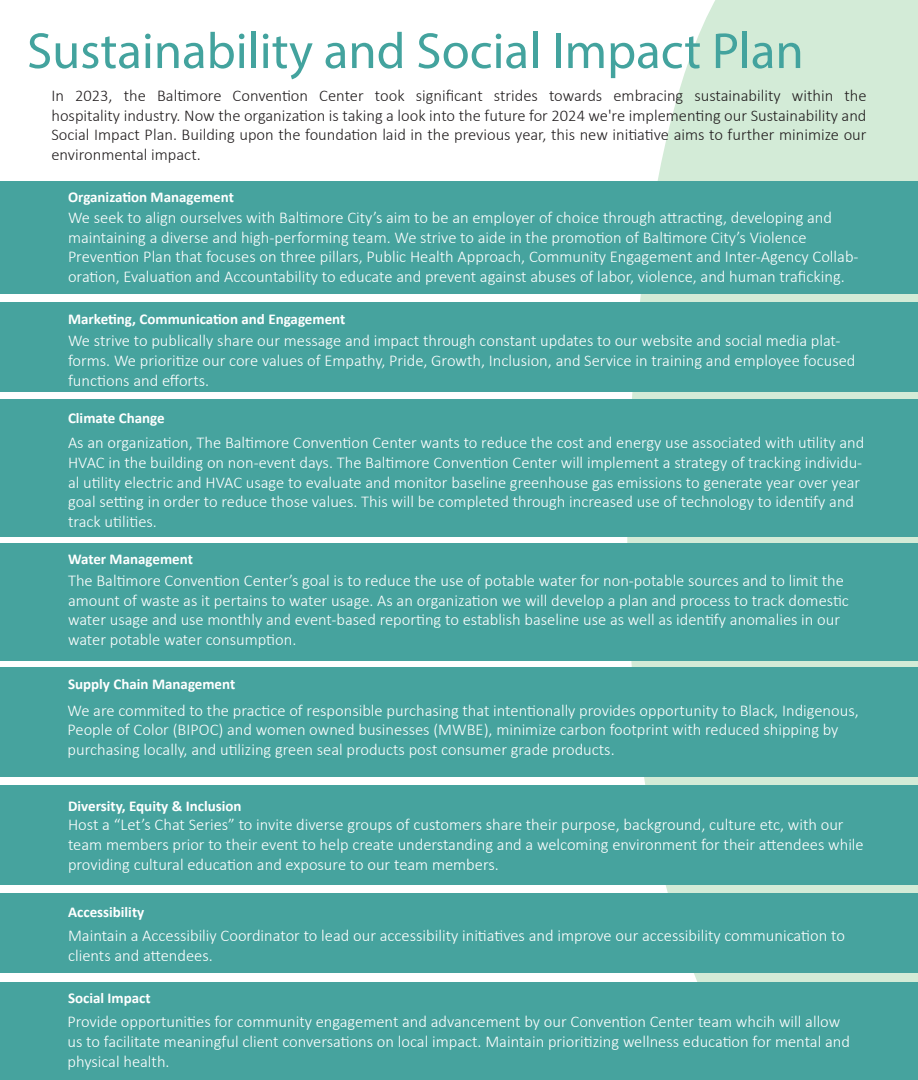
<style>
.page{position:relative;width:918px;height:1080px;background:#fff}
.page>*{position:absolute;margin:0;border:0;box-sizing:border-box;transform-origin:0 0}
.t1{font:51px "Myriad Pro";color:#43a39e}
.t2{font:300 16.5px/19.8px "Calibri";color:#fff}
.t3{font:300 16.5px "Calibri";color:#231f20}
.t4{font:700 15px "Calibri";color:#fff}
</style>
<div class="page">
<svg style="left:622px;top:0;width:296px;height:983px;fill:#d3ebd7"></svg>
<div style="left:0;top:182px;width:918px;height:112px;background:#46a39e"></div>
<div style="left:0;top:302px;width:918px;height:89px;background:#46a39e"></div>
<div style="left:0;top:399px;width:918px;height:138px;background:#46a39e"></div>
<div style="left:0;top:668px;width:918px;height:109px;background:#46a39e"></div>
<div style="left:0;top:544px;width:918px;height:117px;background:#46a39e"></div>
<div style="left:0;top:894px;width:918px;height:79px;background:#46a39e"></div>
<div style="left:0;top:785px;width:918px;height:99px;background:#46a39e"></div>
<div style="left:0;top:983px;width:918px;height:97px;background:#46a39e"></div>
<p class="t1" style="left:27px;top:19px;width:778px">Sustainability and Social Impact Plan</p>
<p class="t3" style="left:51px;top:85px;width:817px">In 2023, the Baltimore Convention Center took significant strides towards embracing sustainability within the</p>
<p class="t3" style="left:51px;top:105px;width:817px">hospitality industry. Now the organization is taking a look into the future for 2024 we're implementing our Sustainability and</p>
<p class="t3" style="left:51px;top:125px;width:817px">Social Impact Plan. Building upon the foundation laid in the previous year, this new initiative aims to further minimize our</p>
<p class="t3" style="left:51px;top:144px;width:151px">environmental impact.</p>
<p class="t4" style="left:68px;top:187px;width:167px">Organization Management</p>
<p class="t2" style="left:68px;top:207px;width:766px">We seek to align ourselves with Baltimore City’s aim to be an employer of choice through attracting, developing and maintaining a diverse and high-performing team. We strive to aide in the promotion of Baltimore City’s Violence</p>
<p class="t2" style="left:68px;top:247px;width:792px">Prevention Plan that focuses on three pillars, Public Health Approach, Community Engagement and Inter-Agency Collab&shy;oration, Evaluation and Accountability to educate and prevent against abuses of labor, violence, and human traficking.</p>
<p class="t4" style="left:68px;top:308px;width:279px">Marketing, Communication and Engagement</p>
<p class="t2" style="left:68px;top:331px;width:789px">We strive to publically share our message and impact through constant updates to our website and social media plat&shy;forms. We prioritize our core values of Empathy, Pride, Growth, Inclusion, and Service in training and employee focused functions and efforts.</p>
<p class="t4" style="left:68px;top:407px;width:98px">Climate Change</p>
<p class="t2" style="left:68px;top:432px;width:798px">As an organization, The Baltimore Convention Center wants to reduce the cost and energy use associated with utility and HVAC in the building on non-event days. The Baltimore Convention Center will implement a strategy of tracking individu&shy;al utility electric and HVAC usage to evaluate and monitor baseline greenhouse gas emissions to generate year over year goal setting in order to reduce those values. This will be completed through increased use of technology to identify and track utilities.</p>
<p class="t4" style="left:68px;top:548px;width:126px">Water Management</p>
<p class="t2" style="left:68px;top:570px;width:782px">The Baltimore Convention Center’s goal is to reduce the use of potable water for non-potable sources and to limit the amount of waste as it pertains to water usage. As an organization we will develop a plan and process to track domestic water usage and use monthly and event-based reporting to establish baseline use as well as identify anomalies in our water potable water consumption.</p>
<p class="t4" style="left:68px;top:673px;width:169px">Supply Chain Management</p>
<p class="t2" style="left:68px;top:700px;width:793px">We are commited to the practice of responsible purchasing that intentionally provides opportunity to Black, Indigenous,<br>People of Color (BIPOC) and women owned businesses (MWBE), minimize carbon footprint with reduced shipping by purchasing locally, and utilizing green seal products post consumer grade products.</p>
<p class="t4" style="left:68px;top:796px;width:175px">Diversity, Equity &amp; Inclusion</p>
<p class="t2" style="left:68px;top:815px;width:797px">Host a “Let’s Chat Series” to invite diverse groups of customers share their purpose, background, culture etc, with our team members prior to their event to help create understanding and a welcoming environment for their attendees while providing cultural education and exposure to our team members.</p>
<p class="t4" style="left:68px;top:902px;width:78px">Accessibility</p>
<p class="t2" style="left:68px;top:925px;width:778px">Maintain a Accessibiliy Coordinator to lead our accessibility initiatives and improve our accessibility communication to clients and attendees.</p>
<p class="t4" style="left:68px;top:988px;width:84px">Social Impact</p>
<p class="t2" style="left:68px;top:1012px;width:784px">Provide opportunities for community engagement and advancement by our Convention Center team whcih will allow us to facilitate meaningful client conversations on local impact. Maintain prioritizing wellness education for mental and physical health.</p>
</div>
